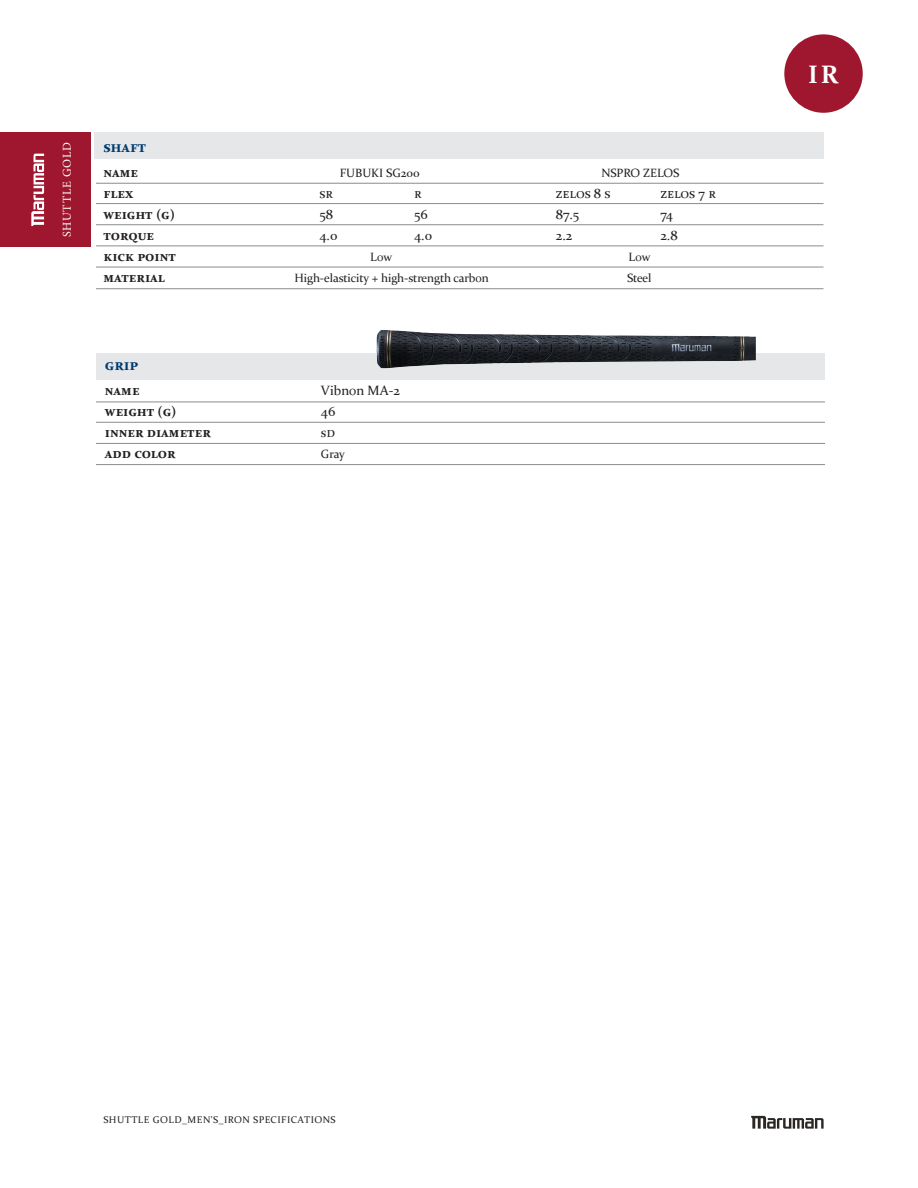
<style>
.page{position:relative;width:918px;height:1188px;background:#fff}
.page>*{position:absolute;margin:0;border:0;box-sizing:border-box;transform-origin:0 0}
.t1{font:700 25.35px "Constantia";color:#fff}
.t2{font:700 15px "Constantia";color:#003b70}
.t3{font:700 13.5px "Constantia";color:#231f20}
.t4{font:13.5px "Constantia";color:#231f20}
.t5{font:12px "Constantia";letter-spacing:-.01em;color:#231f20}
.t6{font:12px "Minion Pro";letter-spacing:.06em;color:#fff}
.t7{font:9.75px "Constantia";letter-spacing:.05em;color:#231f20}
</style>
<div class="page">
<div style="left:94px;top:133px;width:730px;height:26px;background:#e6e7e9"></div>
<hr style="left:96px;top:183px;width:728px;height:1px;background:#8b8c8e">
<hr style="left:96px;top:203px;width:728px;height:1px;background:#8b8c8e">
<hr style="left:96px;top:224px;width:728px;height:1px;background:#8b8c8e">
<hr style="left:96px;top:246px;width:728px;height:1px;background:#8b8c8e">
<hr style="left:96px;top:267px;width:728px;height:1px;background:#8b8c8e">
<hr style="left:96px;top:288px;width:728px;height:1px;background:#8b8c8e">
<div style="left:0;top:133px;width:90px;height:114px;background:#9f172e"></div>
<div style="left:784px;top:34px;width:79px;height:79px;background:#9f172e;border-radius:50%"></div>
<div style="left:96px;top:353px;width:729px;height:27px;background:#e6e7e9"></div>
<hr style="left:96px;top:402px;width:729px;height:1px;background:#8b8c8e">
<hr style="left:96px;top:422px;width:729px;height:1px;background:#8b8c8e">
<hr style="left:96px;top:443px;width:729px;height:1px;background:#8b8c8e">
<hr style="left:96px;top:464px;width:729px;height:1px;background:#8b8c8e">
<img style="left:376px;top:330px;width:380px;height:39px">
<svg style="left:31px;top:154px;width:13px;height:72px"></svg>
<svg style="left:751px;top:1116px;width:73px;height:13px"></svg>
<p class="t6" style="left:59px;top:237px;width:97px;rotate:-90deg">SHUTTLE GOLD</p>
<p class="t2" style="left:103px;top:140px;width:44px">shaft</p>
<p class="t3" style="left:103px;top:167px;width:36px">name</p>
<p class="t5" style="left:340px;top:168px;width:81px">FUBUKI SG200</p>
<p class="t5" style="left:602px;top:168px;width:79px">NSPRO ZELOS</p>
<p class="t3" style="left:103px;top:188px;width:31px">flex</p>
<p class="t4" style="left:319px;top:188px;width:15px">sr</p>
<p class="t4" style="left:414px;top:188px;width:9px">r</p>
<p class="t4" style="left:556px;top:188px;width:56px">zelos 8 s</p>
<p class="t4" style="left:660px;top:188px;width:57px">zelos 7 r</p>
<p class="t3" style="left:103px;top:209px;width:73px">weight (g)</p>
<p class="t4" style="left:319px;top:209px;width:15px">58</p>
<p class="t4" style="left:414px;top:209px;width:15px">56</p>
<p class="t4" style="left:556px;top:209px;width:25px">87.5</p>
<p class="t4" style="left:660px;top:209px;width:14px">74</p>
<p class="t3" style="left:103px;top:230px;width:52px">torque</p>
<p class="t4" style="left:319px;top:230px;width:19px">4.0</p>
<p class="t4" style="left:414px;top:230px;width:19px">4.0</p>
<p class="t4" style="left:556px;top:230px;width:18px">2.2</p>
<p class="t4" style="left:660px;top:230px;width:19px">2.8</p>
<p class="t3" style="left:103px;top:251px;width:74px">kick point</p>
<p class="t5" style="left:370px;top:252px;width:23px">Low</p>
<p class="t5" style="left:629px;top:252px;width:23px">Low</p>
<p class="t3" style="left:103px;top:272px;width:63px">material</p>
<p class="t5" style="left:295px;top:273px;width:196px">High-elasticity + high-strength carbon</p>
<p class="t5" style="left:627px;top:273px;width:26px">Steel</p>
<p class="t2" style="left:105px;top:358px;width:35px">grip</p>
<p class="t3" style="left:105px;top:385px;width:36px">name</p>
<p class="t4" style="left:321px;top:385px;width:81px">Vibnon MA-2</p>
<p class="t3" style="left:105px;top:406px;width:73px">weight (g)</p>
<p class="t4" style="left:321px;top:406px;width:16px">46</p>
<p class="t3" style="left:105px;top:427px;width:108px">inner diameter</p>
<p class="t4" style="left:321px;top:427px;width:16px">sd</p>
<p class="t3" style="left:105px;top:448px;width:72px">add color</p>
<p class="t5" style="left:321px;top:449px;width:26px">Gray</p>
<h1 class="t1" style="left:808px;top:64px;width:32px">IR</h1>
<p class="t7" style="left:103px;top:1116px;width:234px">SHUTTLE GOLD_MEN'S_IRON SPECIFICATIONS</p>
</div>
